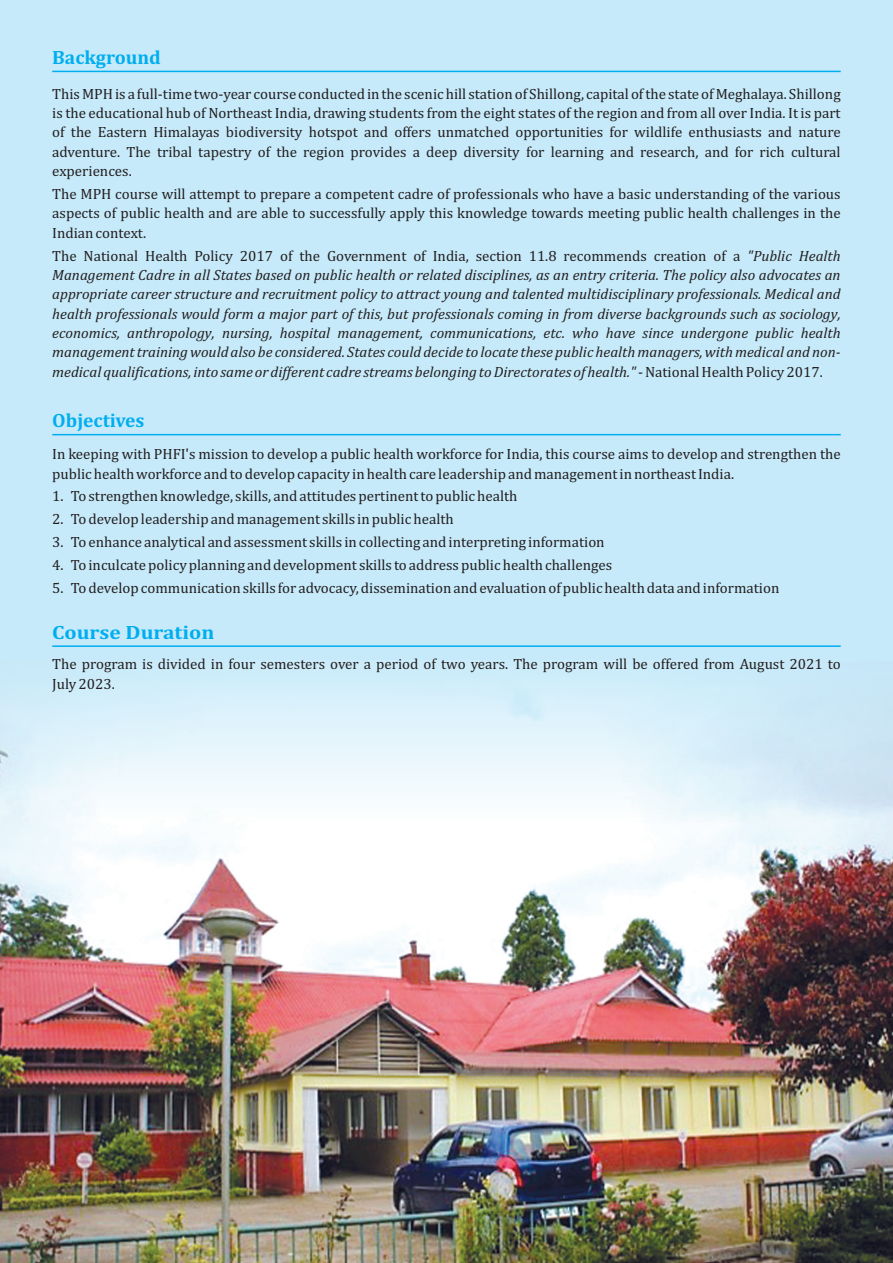
<style>
.page{position:relative;width:893px;height:1263px;background:#c6eafa}
.page>*{position:absolute;margin:0;border:0;box-sizing:border-box;transform-origin:0 0}
.t1{font:700 19.5px "Cambria";color:#00aeef}
.t2{font:700 19.5px "Cambria";color:#00aeef;scale:1.1 1}
.t3{font:15px/19.4px "Cambria";color:#231f20;text-align:justify}
.t4{font:italic 15px/19.4px "Cambria";color:#231f20;text-align:justify}
.s1{font-style:normal}
</style>
<div class="page">
<img style="left:0;top:682px;width:893px;height:581px">
<hr style="left:52px;top:71px;width:789px;height:1px;background:#00aeef">
<hr style="left:52px;top:434px;width:789px;height:1px;background:#00aeef">
<hr style="left:52px;top:645px;width:789px;height:2px;background:#00aeef">
<h1 class="t1" style="left:52px;top:49px;width:110px">Background</h1>
<p class="t3" style="left:52px;top:85px;width:790px">This MPH is a full-time two-year course conducted in the scenic hill station of Shillong, capital of the state of Meghalaya. Shillong is the educational hub of Northeast India, drawing students from the eight states of the region and from all over India. It is part of the Eastern Himalayas biodiversity hotspot and offers unmatched opportunities for wildlife enthusiasts and nature adventure. The tribal tapestry of the region provides a deep diversity for learning and research, and for rich cultural experiences.</p>
<p class="t3" style="left:52px;top:185px;width:790px">The MPH course will attempt to prepare a competent cadre of professionals who have a basic understanding of the various aspects of public health and are able to successfully apply this knowledge towards meeting public health challenges in the Indian context.</p>
<p class="t4" style="left:52px;top:247px;width:790px"><span class="s1">The National Health Policy 2017 of the Government of India, section 11.8 recommends creation of a</span> "Public Health Management Cadre in all States based on public health or related disciplines, as an entry criteria. The policy also advocates an appropriate career structure and recruitment policy to attract young and talented multidisciplinary professionals. Medical and health professionals would form a major part of this, but professionals coming in from diverse backgrounds such as sociology, economics, anthropology, nursing, hospital management, communications, etc. who have since undergone public health management training would also be considered. States could decide to locate these public health managers, with medical and non&shy;medical qualifications, into same or different cadre streams belonging to Directorates of health."<span class="s1">- National Health Policy 2017.</span></p>
<h1 class="t1" style="left:52px;top:412px;width:94px">Objectives</h1>
<p class="t3" style="left:52px;top:445px;width:790px">In keeping with PHFI's mission to develop a public health workforce for India, this course aims to develop and strengthen the public health workforce and to develop capacity in health care leadership and management in northeast India.</p>
<p class="t3" style="left:52px;top:487px;width:467px">1. To strengthen knowledge, skills, and attitudes pertinent to public health</p>
<p class="t3" style="left:52px;top:510px;width:403px">2. To develop leadership and management skills in public health</p>
<p class="t3" style="left:52px;top:533px;width:554px">3. To enhance analytical and assessment skills in collecting and interpreting information</p>
<p class="t3" style="left:52px;top:556px;width:562px">4. To inculcate policy planning and development skills to address public health challenges</p>
<p class="t3" style="left:52px;top:579px;width:729px">5. To develop communication skills for advocacy, dissemination and evaluation of public health data and information</p>
<h1 class="t2" style="left:52px;top:624px;width:149px">Course Duration</h1>
<p class="t3" style="left:52px;top:655px;width:790px">The program is divided in four semesters over a period of two years. The program will be offered from August 2021 to<br>July 2023.</p>
</div>
